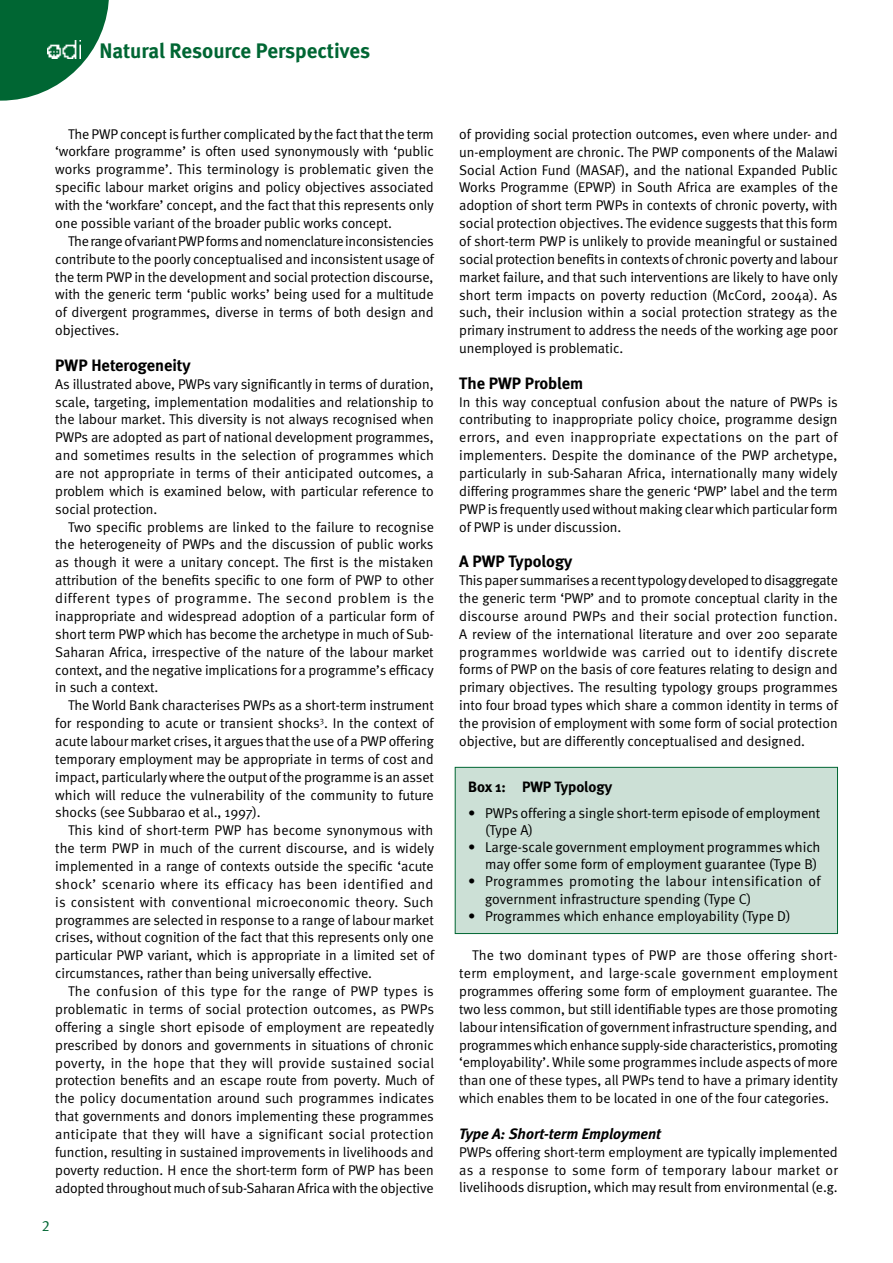
<style>
.page{position:relative;width:893px;height:1263px;background:#fff}
.page>*{position:absolute;margin:0;border:0;box-sizing:border-box;transform-origin:0 0}
.t1{font:700 21px "Meta";letter-spacing:-.005em;color:#063}
.t2{font:700 16.5px "Meta";color:#000}
.t3{font:italic 700 15px "Meta";color:#000}
.t4{font:700 15px "Meta";letter-spacing:-.005em;color:#000}
.t5{font:15px "Meta Normal Expert";color:#063}
.t6{font:14.25px/17.1px "Meta Normal";color:#000}
.t7{font:14.1px/17.9px "Meta Normal";letter-spacing:-.005em;color:#000;text-align:justify}
</style>
<div class="page">
<svg style="left:0;top:0;width:109px;height:101px"></svg>
<svg style="left:47px;top:40px;width:33px;height:19px"></svg>
<img style="left:48px;top:41px;width:32px;height:18px">
<div style="left:455px;top:767px;width:382px;height:166px;background:#cce0d6"></div>
<div style="left:455px;top:767px;width:383px;height:167px;border:1px solid #063"></div>
<h1 class="t1" style="left:99px;top:38px;width:272px">Natural Resource Perspectives</h1>
<p class="t7" style="left:55px;top:125px;width:380px;text-indent:13px">The PWP concept is further complicated by the fact that the term ‘workfare programme’ is often used synonymously with ‘public works programme’. This terminology is problematic given the specific labour market origins and policy objectives associated with the ‘workfare’ concept, and the fact that this represents only one possible variant of the broader public works concept.</p>
<p class="t7" style="left:55px;top:232px;width:380px;text-indent:13px">The range of variant PWP forms and nomenclature inconsistencies contribute to the poorly conceptualised and inconsistent usage of the term PWP in the development and social protection discourse, with the generic term ‘public works’ being used for a multitude of divergent programmes, diverse in terms of both design and objectives.</p>
<p class="t2" style="left:55px;top:355px;width:137px">PWP Heterogeneity</p>
<p class="t7" style="left:55px;top:375px;width:380px">As illustrated above, PWPs vary significantly in terms of duration, scale, targeting, implementation modalities and relationship to the labour market. This diversity is not always recognised when PWPs are adopted as part of national development programmes, and sometimes results in the selection of programmes which are not appropriate in terms of their anticipated outcomes, a problem which is examined below, with particular reference to social protection.</p>
<p class="t7" style="left:55px;top:518px;width:380px;text-indent:13px">Two specific problems are linked to the failure to recognise the heterogeneity of PWPs and the discussion of public works as though it were a unitary concept. The first is the mistaken attribution of the benefits specific to one form of PWP to other different types of programme. The second problem is the inappropriate and widespread adoption of a particular form of short term PWP which has become the archetype in much of Sub-Saharan Africa, irrespective of the nature of the labour market context, and the negative implications for a programme’s efficacy in such a context.</p>
<p class="t7" style="left:55px;top:696px;width:380px;text-indent:13px">The World Bank characterises PWPs as a short-term instrument for responding to acute or transient shocks<sup>3</sup>. In the context of acute labour market crises, it argues that the use of a PWP offering temporary employment may be appropriate in terms of cost and impact, particularly where the output of the programme is an asset which will reduce the vulnerability of the community to future shocks (see Subbarao et al., 1997).</p>
<p class="t7" style="left:55px;top:821px;width:380px;text-indent:13px">This kind of short-term PWP has become synonymous with the term PWP in much of the current discourse, and is widely implemented in a range of contexts outside the specific ‘acute shock’ scenario where its efficacy has been identified and is consistent with conventional microeconomic theory. Such programmes are selected in response to a range of labour market crises, without cognition of the fact that this represents only one particular PWP variant, which is appropriate in a limited set of circumstances, rather than being universally effective.</p>
<p class="t7" style="left:55px;top:982px;width:380px;text-indent:13px">The confusion of this type for the range of PWP types is problematic in terms of social protection outcomes, as PWPs offering a single short episode of employment are repeatedly prescribed by donors and governments in situations of chronic poverty, in the hope that they will provide sustained social protection benefits and an escape route from poverty. Much of the policy documentation around such programmes indicates that governments and donors implementing these programmes anticipate that they will have a significant social protection function, resulting in sustained improvements in livelihoods and poverty reduction. H ence the short-term form of PWP has been adopted throughout much of sub-Saharan Africa with the objective</p>
<p class="t5" style="left:42px;top:1218px;width:9px">2</p>
<p class="t7" style="left:459px;top:125px;width:380px">of providing social protection outcomes, even where under- and un-employment are chronic. The PWP components of the Malawi Social Action Fund (MASAF), and the national Expanded Public Works Programme (EPWP) in South Africa are examples of the adoption of short term PWPs in contexts of chronic poverty, with social protection objectives. The evidence suggests that this form of short-term PWP is unlikely to provide meaningful or sustained social protection benefits in contexts of chronic poverty and labour market failure, and that such interventions are likely to have only short term impacts on poverty reduction (McCord, 2004a). As such, their inclusion within a social protection strategy as the primary instrument to address the needs of the working age poor unemployed is problematic.</p>
<p class="t2" style="left:459px;top:372px;width:125px">The PWP Problem</p>
<p class="t7" style="left:459px;top:393px;width:380px">In this way conceptual confusion about the nature of PWPs is contributing to inappropriate policy choice, programme design errors, and even inappropriate expectations on the part of implementers. Despite the dominance of the PWP archetype, particularly in sub-Saharan Africa, internationally many widely differing programmes share the generic ‘PWP’ label and the term PWP is frequently used without making clear which particular form of PWP is under discussion.</p>
<p class="t2" style="left:459px;top:551px;width:115px">A PWP Typology</p>
<p class="t7" style="left:459px;top:571px;width:380px">This paper summarises a recent typology developed to disaggregate the generic term ‘PWP’ and to promote conceptual clarity in the discourse around PWPs and their social protection function.<br>A review of the international literature and over 200 separate programmes worldwide was carried out to identify discrete forms of PWP on the basis of core features relating to design and primary objectives. The resulting typology groups programmes into four broad types which share a common identity in terms of the provision of employment with some form of social protection objective, but are differently conceptualised and designed.</p>
<p class="t4" style="left:468px;top:778px;width:146px">Box 1: PWP Typology</p>
<p class="t6" style="left:485px;top:804px;width:337px;text-indent:-17px">• PWPs offering a single short-term episode of employment (Type A)</p>
<p class="t6" style="left:468px;top:838px;width:354px;text-align:right">• Large-scale government employment programmes which may offer some form of employment guarantee (Type B)</p>
<p class="t6" style="left:485px;top:873px;width:337px;text-indent:-17px">• Programmes promoting the labour intensification of government infrastructure spending (Type C)</p>
<p class="t6" style="left:468px;top:907px;width:324px">• Programmes which enhance employability (Type D)</p>
<p class="t7" style="left:459px;top:946px;width:380px;text-indent:13px">The two dominant types of PWP are those offering short&shy;term employment, and large-scale government employment programmes offering some form of employment guarantee. The two less common, but still identifiable types are those promoting labour intensification of government infrastructure spending, and programmes which enhance supply-side characteristics, promoting ‘employability’. While some programmes include aspects of more than one of these types, all PWPs tend to have a primary identity which enables them to be located in one of the four categories.</p>
<p class="t3" style="left:459px;top:1124px;width:203px">Type A: Short-term Employment</p>
<p class="t7" style="left:459px;top:1143px;width:380px">PWPs offering short-term employment are typically implemented as a response to some form of temporary labour market or livelihoods disruption, which may result from environmental (e.g.</p>
</div>
